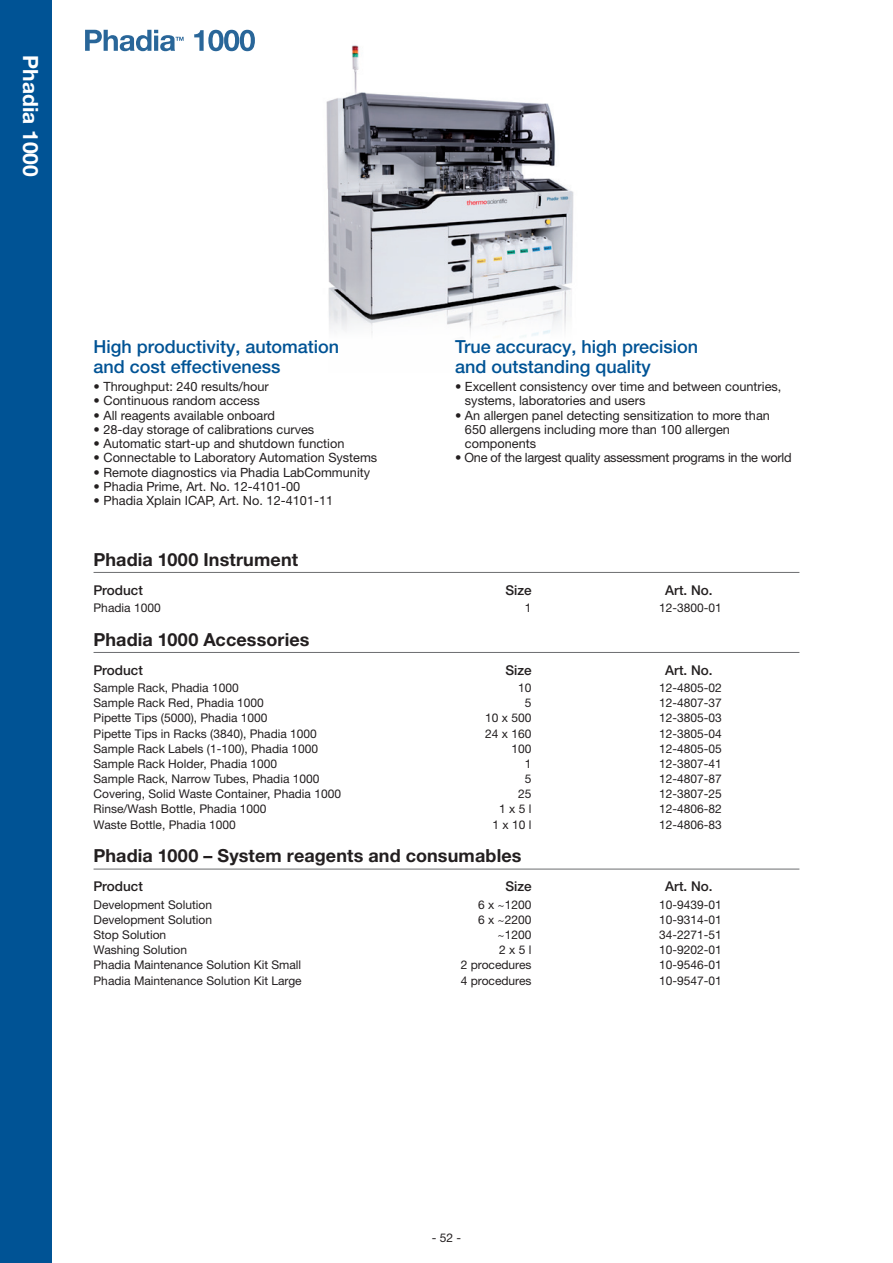
<style>
.page{position:relative;width:893px;height:1263px;background:#fff}
.page>*{position:absolute;margin:0;border:0;box-sizing:border-box;transform-origin:0 0}
.t1{font:700 21px "Helvetica Neue LTW1 G";color:#fff}
.t2{font:500 18px/19.5px "Helvetica Neue LTW1 G";color:#005395}
.t3{font:700 18px "Helvetica Neue LTW1 G";letter-spacing:.005em;color:#231f20}
.t4{font:500 13.5px "Helvetica Neue LTW1 G";color:#231f20}
.t5{font:12.75px/14.2px "Helvetica Neue LTW1 G";color:#231f20}
.t6{font:12.75px "Helvetica Neue LTW1 G";letter-spacing:-.02em;color:#231f20}
.t7{font:12px "Helvetica Neue LTW1 G";color:#231f20}
</style>
<div class="page">
<div style="left:0;top:0;width:51px;height:1263px;background:#005395"></div>
<img style="left:326px;top:45px;width:248px;height:292px">
<hr style="left:94px;top:572px;width:705px;height:1px;background:#6c6d70">
<hr style="left:94px;top:652px;width:705px;height:1px;background:#6c6d70">
<hr style="left:94px;top:869px;width:705px;height:1px;background:#6c6d70">
<svg style="left:85px;top:30px;width:99px;height:21px"></svg>
<svg style="left:194px;top:30px;width:61px;height:21px"></svg>
<h1 class="t1" style="left:44px;top:55px;width:123px;rotate:90deg">Phadia 1000</h1>
<h2 class="t2" style="left:94px;top:337px;width:247px">High productivity, automation and cost effectiveness</h2>
<p class="t5" style="left:94px;top:379px;width:177px">• Throughput: 240 results/hour</p>
<p class="t5" style="left:94px;top:394px;width:168px">• Continuous random access</p>
<p class="t5" style="left:94px;top:408px;width:183px">• All reagents available onboard</p>
<p class="t5" style="left:94px;top:422px;width:222px">• 28-day storage of calibrations curves</p>
<p class="t5" style="left:94px;top:436px;width:252px">• Automatic start-up and shutdown function</p>
<p class="t5" style="left:94px;top:451px;width:285px">• Connectable to Laboratory Automation Systems</p>
<p class="t5" style="left:94px;top:465px;width:278px">• Remote diagnostics via Phadia LabCommunity</p>
<p class="t5" style="left:94px;top:479px;width:208px">• Phadia Prime, Art. No. 12-4101-00</p>
<p class="t5" style="left:94px;top:493px;width:241px">• Phadia Xplain ICAP, Art. No. 12-4101-11</p>
<h2 class="t2" style="left:455px;top:337px;width:245px">True accuracy, high precision and outstanding quality</h2>
<p class="t5" style="left:465px;top:379px;width:318px;text-indent:-10px">• Excellent consistency over time and between countries, systems, laboratories and users</p>
<p class="t5" style="left:465px;top:408px;width:307px;text-indent:-10px">• An allergen panel detecting sensitization to more than<br>650 allergens including more than 100 allergen components</p>
<p class="t6" style="left:455px;top:450px;width:338px">• One of the largest quality assessment programs in the world</p>
<h2 class="t3" style="left:94px;top:548px;width:206px">Phadia 1000 Instrument</h2>
<p class="t4" style="left:94px;top:582px;width:51px">Product</p>
<p class="t4" style="left:505px;top:582px;width:28px">Size</p>
<p class="t4" style="left:665px;top:582px;width:49px">Art. No.</p>
<p class="t7" style="left:94px;top:600px;width:69px">Phadia 1000</p>
<p class="t7" style="left:525px;top:600px;width:8px">1</p>
<p class="t7" style="left:659px;top:600px;width:64px">12-3800-01</p>
<h2 class="t3" style="left:94px;top:628px;width:217px">Phadia 1000 Accessories</h2>
<p class="t4" style="left:94px;top:662px;width:51px">Product</p>
<p class="t4" style="left:505px;top:662px;width:28px">Size</p>
<p class="t4" style="left:665px;top:662px;width:49px">Art. No.</p>
<p class="t7" style="left:94px;top:680px;width:147px">Sample Rack, Phadia 1000</p>
<p class="t7" style="left:518px;top:680px;width:15px">10</p>
<p class="t7" style="left:659px;top:680px;width:64px">12-4805-02</p>
<p class="t7" style="left:94px;top:695px;width:172px">Sample Rack Red, Phadia 1000</p>
<p class="t7" style="left:525px;top:695px;width:8px">5</p>
<p class="t7" style="left:659px;top:695px;width:64px">12-4807-37</p>
<p class="t7" style="left:94px;top:711px;width:176px">Pipette Tips (5000), Phadia 1000</p>
<p class="t7" style="left:485px;top:711px;width:48px">10 x 500</p>
<p class="t7" style="left:659px;top:711px;width:64px">12-3805-03</p>
<p class="t7" style="left:94px;top:726px;width:225px">Pipette Tips in Racks (3840), Phadia 1000</p>
<p class="t7" style="left:485px;top:726px;width:48px">24 x 160</p>
<p class="t7" style="left:659px;top:726px;width:64px">12-3805-04</p>
<p class="t7" style="left:94px;top:741px;width:226px">Sample Rack Labels (1-100), Phadia 1000</p>
<p class="t7" style="left:511px;top:741px;width:22px">100</p>
<p class="t7" style="left:659px;top:741px;width:64px">12-4805-05</p>
<p class="t7" style="left:94px;top:756px;width:185px">Sample Rack Holder, Phadia 1000</p>
<p class="t7" style="left:525px;top:756px;width:8px">1</p>
<p class="t7" style="left:659px;top:756px;width:64px">12-3807-41</p>
<p class="t7" style="left:94px;top:771px;width:228px">Sample Rack, Narrow Tubes, Phadia 1000</p>
<p class="t7" style="left:525px;top:771px;width:8px">5</p>
<p class="t7" style="left:659px;top:771px;width:64px">12-4807-87</p>
<p class="t7" style="left:94px;top:786px;width:249px">Covering, Solid Waste Container, Phadia 1000</p>
<p class="t7" style="left:518px;top:786px;width:15px">25</p>
<p class="t7" style="left:659px;top:786px;width:64px">12-3807-25</p>
<p class="t7" style="left:94px;top:802px;width:174px">Rinse/Wash Bottle, Phadia 1000</p>
<p class="t7" style="left:499px;top:802px;width:34px">1 x 5 l</p>
<p class="t7" style="left:659px;top:802px;width:64px">12-4806-82</p>
<p class="t7" style="left:94px;top:817px;width:144px">Waste Bottle, Phadia 1000</p>
<p class="t7" style="left:493px;top:817px;width:40px">1 x 10 l</p>
<p class="t7" style="left:659px;top:817px;width:64px">12-4806-83</p>
<h2 class="t3" style="left:94px;top:845px;width:429px">Phadia 1000 – System reagents and consumables</h2>
<p class="t4" style="left:94px;top:878px;width:51px">Product</p>
<p class="t4" style="left:505px;top:878px;width:28px">Size</p>
<p class="t4" style="left:665px;top:878px;width:49px">Art. No.</p>
<p class="t7" style="left:94px;top:897px;width:120px">Development Solution</p>
<p class="t7" style="left:478px;top:897px;width:55px">6 x ~1200</p>
<p class="t7" style="left:659px;top:897px;width:64px">10-9439-01</p>
<p class="t7" style="left:94px;top:912px;width:120px">Development Solution</p>
<p class="t7" style="left:478px;top:912px;width:55px">6 x ~2200</p>
<p class="t7" style="left:659px;top:912px;width:64px">10-9314-01</p>
<p class="t7" style="left:94px;top:927px;width:74px">Stop Solution</p>
<p class="t7" style="left:498px;top:927px;width:35px">~1200</p>
<p class="t7" style="left:659px;top:927px;width:64px">34-2271-51</p>
<p class="t7" style="left:94px;top:942px;width:95px">Washing Solution</p>
<p class="t7" style="left:499px;top:942px;width:34px">2 x 5 l</p>
<p class="t7" style="left:659px;top:942px;width:64px">10-9202-01</p>
<p class="t7" style="left:94px;top:958px;width:209px">Phadia Maintenance Solution Kit Small</p>
<p class="t7" style="left:461px;top:958px;width:72px">2 procedures</p>
<p class="t7" style="left:659px;top:958px;width:64px">10-9546-01</p>
<p class="t7" style="left:94px;top:973px;width:210px">Phadia Maintenance Solution Kit Large</p>
<p class="t7" style="left:461px;top:973px;width:72px">4 procedures</p>
<p class="t7" style="left:659px;top:973px;width:64px">10-9547-01</p>
<p class="t7" style="left:432px;top:1230px;width:31px">- 52 -</p>
</div>
